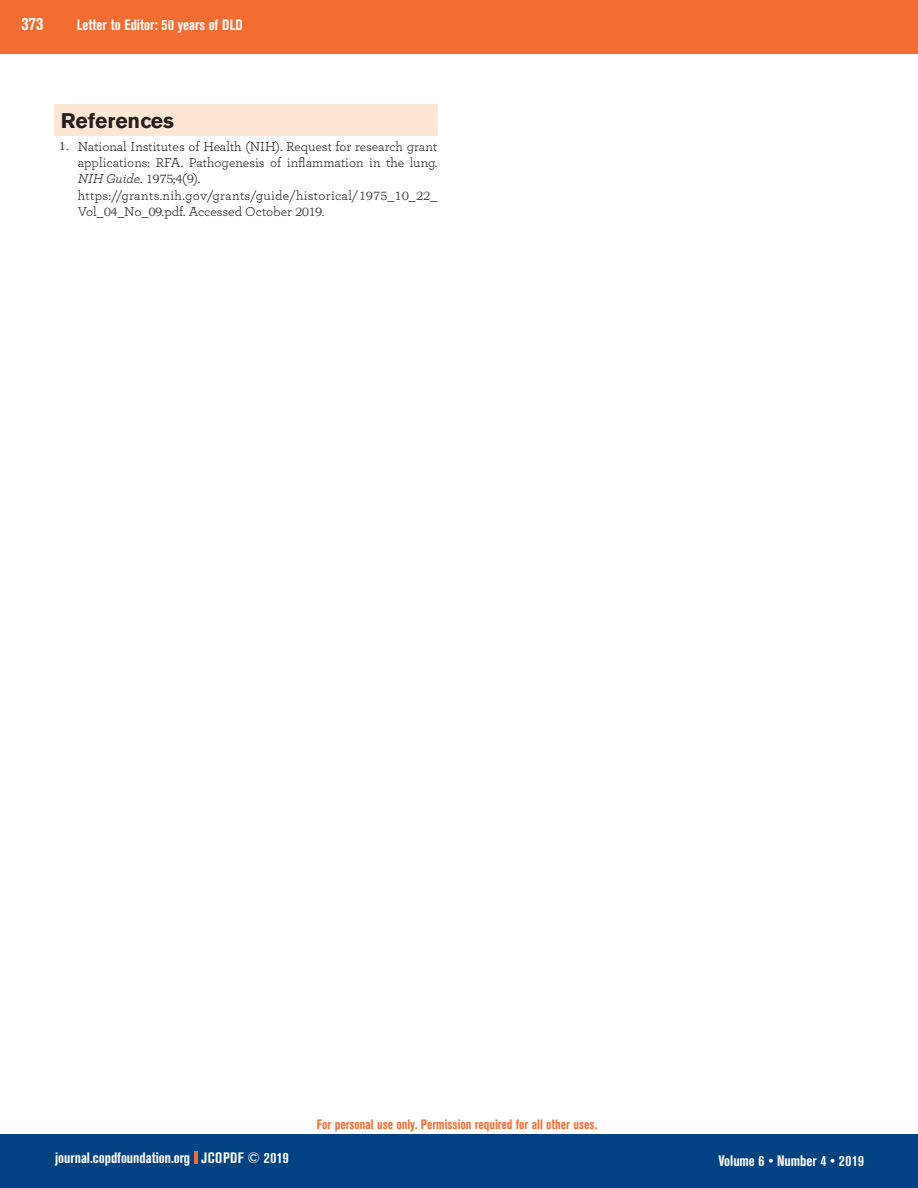
<style>
.page{position:relative;width:918px;height:1188px;background:#fff}
.page>*{position:absolute;margin:0;border:0;box-sizing:border-box;transform-origin:0 0}
.t1{font:700 21px "Akzidenz Grotesk BE";color:#231f20}
.t2{font:700 condensed 18px "Akzidenz Grotesk BE";color:#fff}
.t3{font:700 condensed 15px "Akzidenz Grotesk BE";color:#fff}
.t4{font:13.5px/16.2px "Breathe";color:#231f20}
.t5{font:700 condensed 13.5px "Akzidenz Grotesk BE";color:#f36c32}
.t6{font:11.25px "Bookman Old Style";color:#231f20}
.s1{font-style:italic}
.s2{font-family:"Bookman Old Style";font-size:12px;color:#414142}
</style>
<div class="page">
<div style="left:0;top:1134px;width:918px;height:54px;background:#004282"></div>
<div style="left:0;top:0;width:918px;height:54px;background:#f36c32"></div>
<svg style="left:194px;top:1152px;width:3px;height:12px"></svg>
<div style="left:54px;top:104px;width:383px;height:31px;background:#fee7d4"></div>
<h2 class="t2" style="left:22px;top:13px;width:23px">373</h2>
<p class="t3" style="left:77px;top:16px;width:167px">Letter to Editor: 50 years of DLD</p>
<h1 class="t1" style="left:61px;top:108px;width:115px">References</h1>
<p class="t6" style="left:59px;top:139px;width:12px">1.</p>
<p class="t4" style="left:78px;top:138px;width:361px">National Institutes of Health (NIH). Request for research grant applications: RFA. Pathogenesis of inflammation in the lung.<br><span class="s1">NIH Guide</span>. <span class="s2">1975</span>;<span class="s2">4</span>(<span class="s2">9</span>). https://grants.nih.gov/grants/guide/historical/<span class="s2">1975</span>_<span class="s2">10</span>_<span class="s2">22</span>_ Vol_<span class="s2">04</span>_No_<span class="s2">09</span>.pdf. Accessed October <span class="s2">2019</span>.</p>
<p class="t5" style="left:317px;top:1117px;width:282px">For personal use only. Permission required for all other uses.</p>
<p class="t3" style="left:55px;top:1149px;width:235px">journal.copdfoundation.org JCOPDF © 2019</p>
<p class="t3" style="left:719px;top:1152px;width:147px">Volume 6 • Number 4 • 2019</p>
</div>
